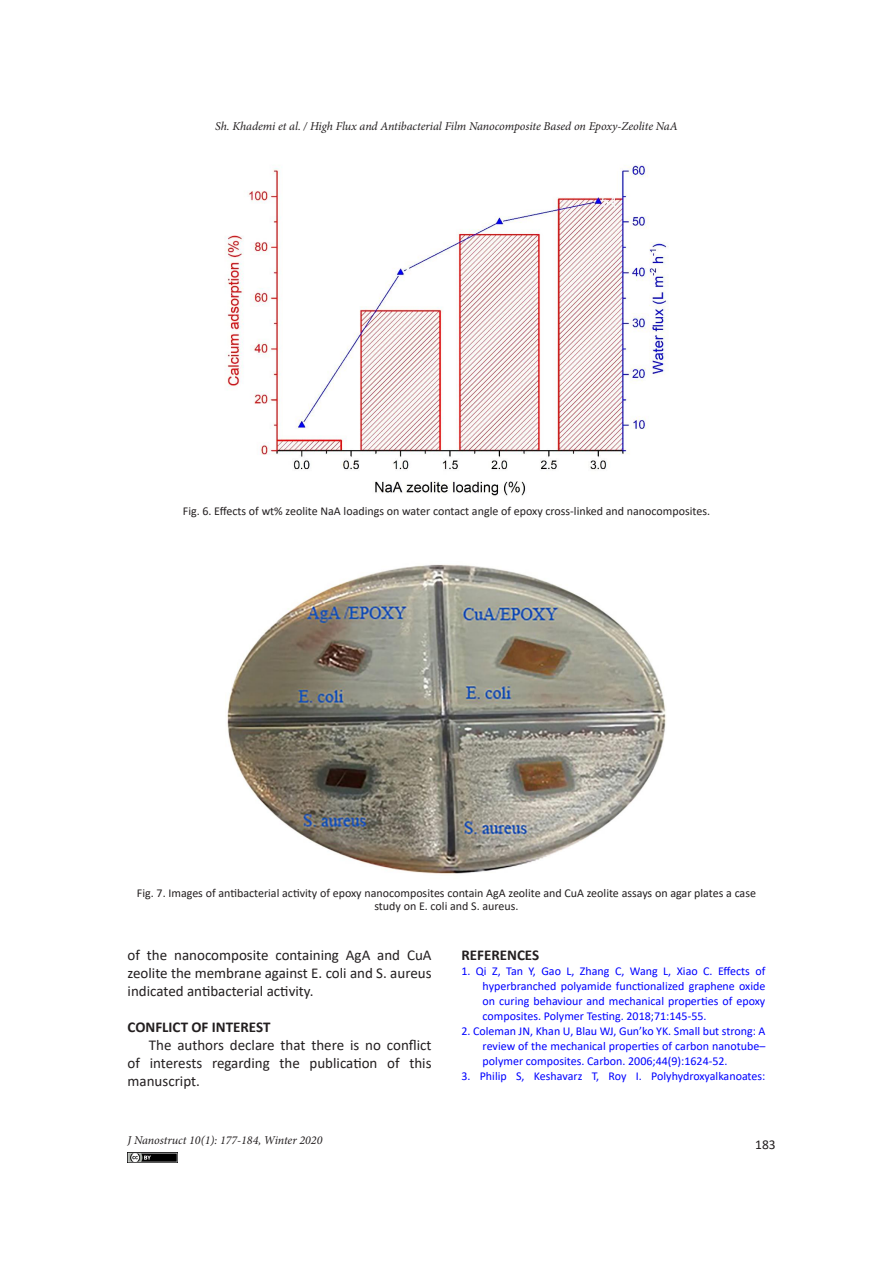
<style>
.page{position:relative;width:893px;height:1263px;background:#fff}
.page>*{position:absolute;margin:0;border:0;box-sizing:border-box;transform-origin:0 0}
.t1{font:15px/18px "Calibri";color:#231f20;text-align:justify}
.t2{font:700 15px "Calibri";color:#231f20}
.t3{font:13.5px "Calibri";color:#231f20}
.t4{font:12px/15px "Calibri";color:#00f;text-align:justify}
.t5{font:12px/12.9px "Calibri";color:#231f20;text-align:center}
.t6{font:italic 12px "Minion Pro";letter-spacing:-.005em;color:#231f20}
</style>
<div class="page">
<img style="left:128px;top:1153px;width:50px;height:9px">
<img style="left:225px;top:164px;width:444px;height:332px">
<img style="left:227px;top:564px;width:439px;height:310px">
<p class="t6" style="left:215px;top:118px;width:464px">Sh. Khademi et al. / High Flux and Antibacterial Film Nanocomposite Based on Epoxy-Zeolite NaA</p>
<p class="t5" style="left:183px;top:504px;width:529px">Fig. 6. Effects of wt% zeolite NaA loadings on water contact angle of epoxy cross-linked and nanocomposites.</p>
<p class="t5" style="left:137px;top:886px;width:621px">Fig. 7. Images of antibacterial activity of epoxy nanocomposites contain AgA zeolite and CuA zeolite assays on agar plates a case study on E. coli and S. aureus.</p>
<p class="t1" style="left:128px;top:945px;width:306px">of the nanocomposite containing AgA and CuA zeolite the membrane against E. coli and S. aureus indicated antibacterial activity.</p>
<p class="t2" style="left:128px;top:1016px;width:144px">CONFLICT OF INTEREST</p>
<p class="t1" style="left:128px;top:1035px;width:306px;text-indent:21px">The authors declare that there is no conflict of interests regarding the publication of this manuscript.</p>
<p class="t6" style="left:128px;top:1132px;width:196px">J Nanostruct 10(1): 177-184, Winter 2020</p>
<p class="t2" style="left:461px;top:944px;width:79px">REFERENCES</p>
<p class="t4" style="left:483px;top:963px;width:284px;text-indent:-21px">1. Qi Z, Tan Y, Gao L, Zhang C, Wang L, Xiao C. Effects of hyperbranched polyamide functionalized graphene oxide on curing behaviour and mechanical properties of epoxy composites. Polymer Testing. 2018;71:145-55.</p>
<p class="t4" style="left:483px;top:1023px;width:284px;text-indent:-21px">2. Coleman JN, Khan U, Blau WJ, Gun’ko YK. Small but strong: A review of the mechanical properties of carbon nanotube– polymer composites. Carbon. 2006;44(9):1624-52.</p>
<p class="t4" style="left:461px;top:1068px;width:306px">3. Philip S, Keshavarz T, Roy I. Polyhydroxyalkanoates:</p>
<p class="t3" style="left:755px;top:1135px;width:22px">183</p>
</div>
